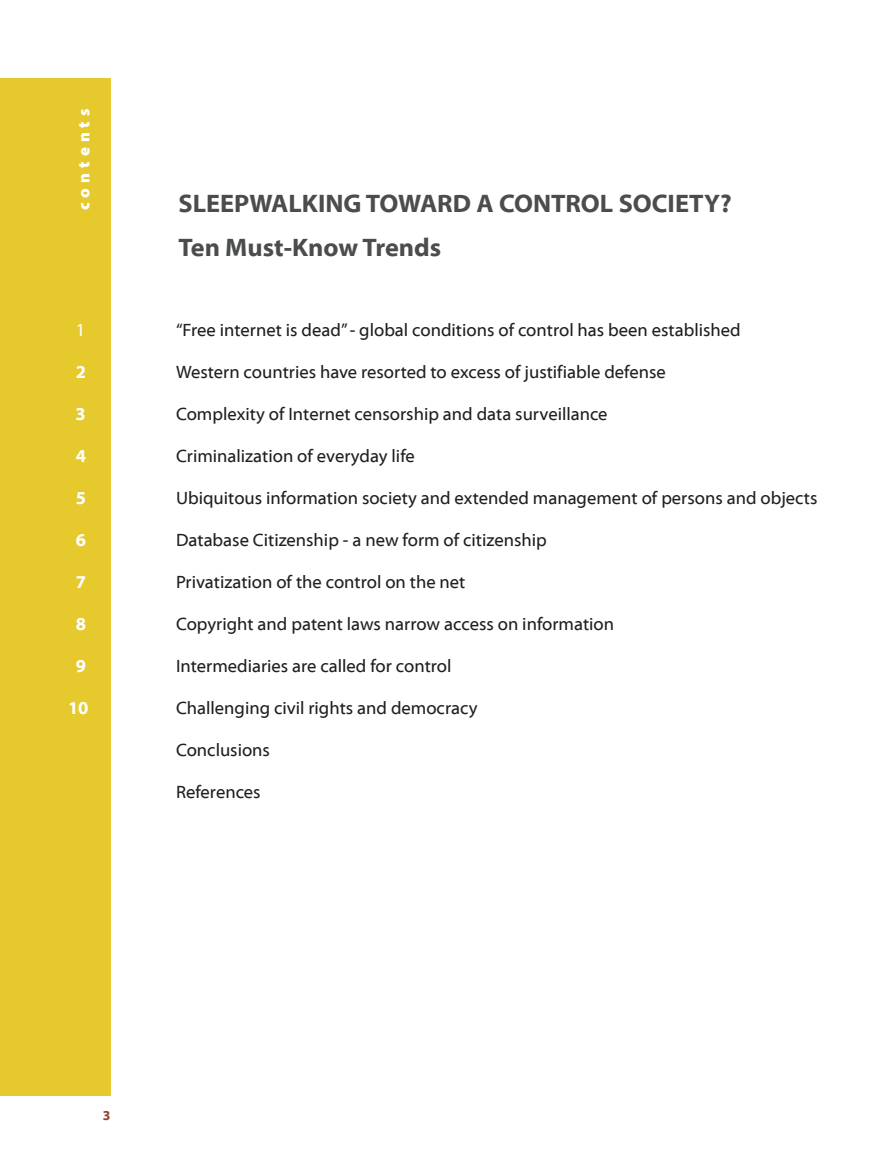
<style>
.page{position:relative;width:893px;height:1149px;background:#fff}
.page>*{position:absolute;margin:0;border:0;box-sizing:border-box;transform-origin:0 0}
.t1{font:25.5px/43.5px "Myriad Bd Web";color:#4a4c4e}
.t2{font:18px "Myriad Web";color:#231f20}
.t3{font:18px "Myriad Bd Web";color:#fff}
.t4{font:18px "Myriad Web";color:#fff}
.t5{font:900 16.5px "Myriad Pro";letter-spacing:.305em;color:#fff}
.t6{font:13.5px "Myriad Bd Web";color:#8d4536}
</style>
<div class="page">
<div style="left:0;top:79px;width:111px;height:1016px;background:#e5c92d"></div>
<p class="t5" style="left:75px;top:210px;width:103px;rotate:-90deg">contents</p>
<h1 class="t1" style="left:179px;top:182px;width:555px">SLEEPWALKING TOWARD A CONTROL SOCIETY?<br>TEN MUST-KNOW TRENDS</h1>
<p class="t4" style="left:76px;top:320px;width:11px">1</p>
<p class="t2" style="left:176px;top:320px;width:566px">“Free internet is dead” - global conditions of control has been established</p>
<p class="t3" style="left:76px;top:362px;width:12px">2</p>
<p class="t2" style="left:176px;top:362px;width:491px">Western countries have resorted to excess of justifiable defense</p>
<p class="t3" style="left:75px;top:404px;width:12px">3</p>
<p class="t2" style="left:176px;top:404px;width:433px">Complexity of Internet censorship and data surveillance</p>
<p class="t3" style="left:76px;top:446px;width:12px">4</p>
<p class="t2" style="left:176px;top:446px;width:240px">Criminalization of everyday life</p>
<p class="t3" style="left:76px;top:488px;width:12px">5</p>
<p class="t2" style="left:176px;top:488px;width:643px">Ubiquitous information society and extended management of persons and objects</p>
<p class="t3" style="left:76px;top:530px;width:12px">6</p>
<p class="t2" style="left:176px;top:530px;width:372px">Database Citizenship - a new form of citizenship</p>
<p class="t3" style="left:76px;top:572px;width:12px">7</p>
<p class="t2" style="left:176px;top:572px;width:291px">Privatization of the control on the net</p>
<p class="t3" style="left:76px;top:614px;width:12px">8</p>
<p class="t2" style="left:176px;top:614px;width:440px">Copyright and patent laws narrow access on information</p>
<p class="t3" style="left:76px;top:656px;width:12px">9</p>
<p class="t2" style="left:176px;top:656px;width:277px">Intermediaries are called for control</p>
<p class="t3" style="left:68px;top:698px;width:22px">10</p>
<p class="t2" style="left:176px;top:698px;width:303px">Challenging civil rights and democracy</p>
<p class="t2" style="left:176px;top:740px;width:95px">Conclusions</p>
<p class="t2" style="left:176px;top:782px;width:86px">References</p>
<p class="t6" style="left:103px;top:1107px;width:9px">3</p>
</div>
